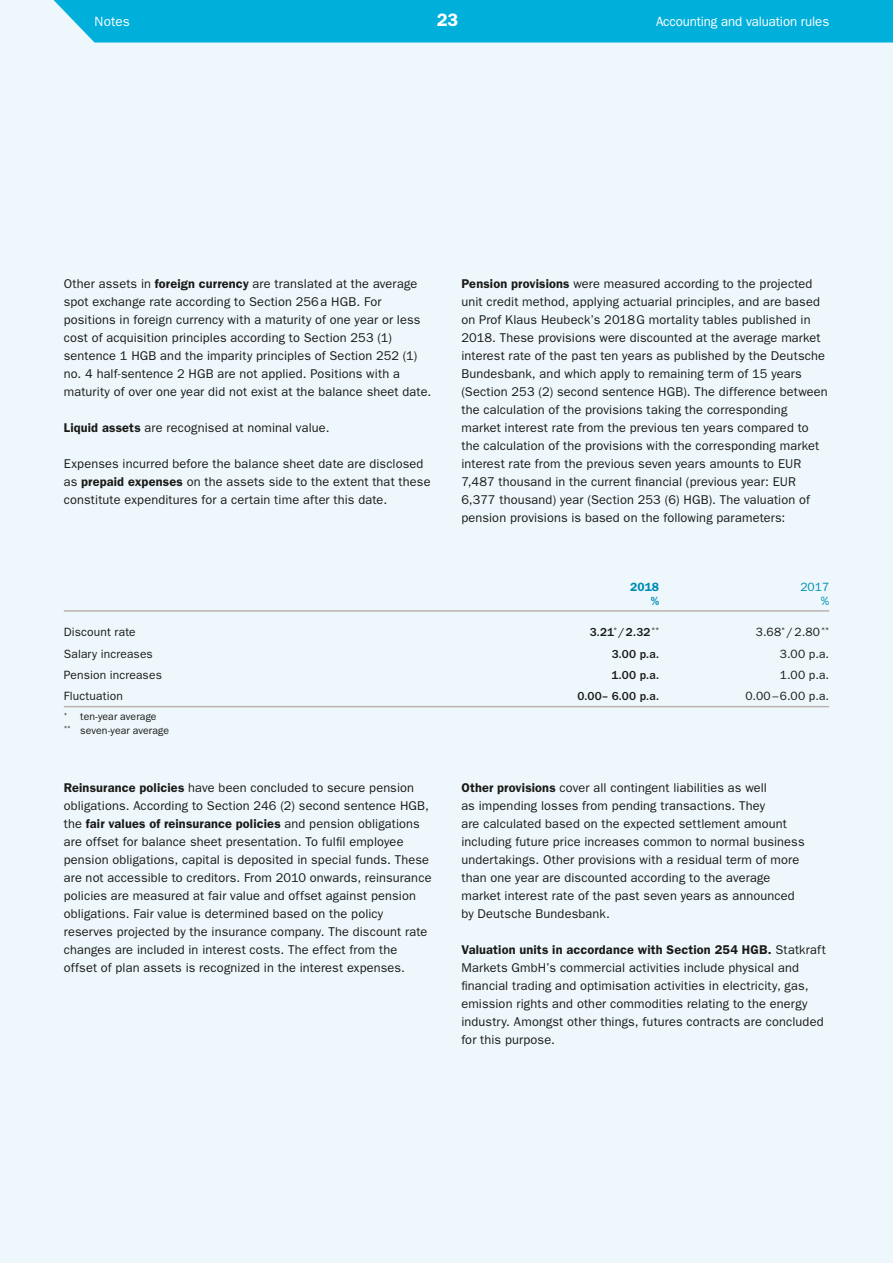
<style>
.page{position:relative;width:893px;height:1263px;background:#eef8fc}
.page>*{position:absolute;margin:0;border:0;box-sizing:border-box;transform-origin:0 0}
.t1{font:600 18px "ITC Franklin Gothic Std";color:#fff}
.t2{font:13.5px "ITC Franklin Gothic Std";letter-spacing:-.01em;color:#fff}
.t3{font:12.75px/18px "ITC Franklin Gothic Std";letter-spacing:.01em;color:#1a1a18}
.t4{font:12px "ITC Franklin Gothic Std";letter-spacing:.015em;color:#1a1a18}
.t5{font:500 12px "ITC Franklin Gothic Std";letter-spacing:.02em;color:#1a1a18}
.t6{font:600 12px/13.8px "ITC Franklin Gothic Std";color:#008cb6;text-align:right}
.t7{font:12px/13.8px "ITC Franklin Gothic Std";color:#008cb6;text-align:right}
.t8{font:10.5px/13.5px "ITC Franklin Gothic Std";letter-spacing:.005em;color:#1a1a18}
.s1{font-weight:600}
</style>
<div class="page">
<div style="left:53px;top:0;width:840px;height:43px;background:#00b0db"></div>
<hr style="left:64px;top:610px;width:425px;height:2px;background:#bab3af">
<hr style="left:489px;top:610px;width:170px;height:2px;background:#bab3af">
<hr style="left:659px;top:610px;width:170px;height:2px;background:#bab3af">
<hr style="left:64px;top:706px;width:425px;height:1px;background:#bab3af">
<hr style="left:489px;top:706px;width:170px;height:1px;background:#bab3af">
<hr style="left:659px;top:706px;width:170px;height:1px;background:#bab3af">
<p class="t2" style="left:95px;top:14px;width:37px">Notes</p>
<h1 class="t1" style="left:437px;top:10px;width:23px">23</h1>
<p class="t2" style="left:656px;top:14px;width:175px">Accounting and valuation rules</p>
<p class="t3" style="left:64px;top:275px;width:369px">Other assets in <span class="s1">foreign currency</span> are translated at the average spot exchange rate according to Section 256a HGB. For positions in foreign currency with a maturity of one year or less cost of acquisition principles according to Section 253 (1) sentence 1 HGB and the imparity principles of Section 252 (1) no. 4 half-sentence 2 HGB are not applied. Positions with a maturity of over one year did not exist at the balance sheet date.</p>
<p class="t3" style="left:64px;top:419px;width:267px"><span class="s1">Liquid assets</span> are recognised at nominal value.</p>
<p class="t3" style="left:64px;top:455px;width:368px">Expenses incurred before the balance sheet date are disclosed as <span class="s1">prepaid expenses</span> on the assets side to the extent that these constitute expenditures for a certain time after this date.</p>
<p class="t3" style="left:461px;top:275px;width:368px"><span class="s1">Pension provisions</span> were measured according to the projected unit credit method, applying actuarial principles, and are based on Prof Klaus Heubeck’s 2018G mortality tables published in 2018. These provisions were discounted at the average market interest rate of the past ten years as published by the Deutsche Bundesbank, and which apply to remaining term of 15 years (Section 253 (2) second sentence HGB). The difference between the calculation of the provisions taking the corresponding market interest rate from the previous ten years compared to the calculation of the provisions with the corresponding market interest rate from the previous seven years amounts to EUR 7,487 thousand in the current financial (previous year: EUR 6,377 thousand) year (Section 253 (6) HGB). The valuation of pension provisions is based on the following parameters:</p>
<p class="t6" style="left:630px;top:580px;width:30px">2018 %</p>
<p class="t7" style="left:800px;top:580px;width:30px">2017 %</p>
<p class="t4" style="left:64px;top:625px;width:73px">Discount rate</p>
<p class="t5" style="left:590px;top:626px;width:71px">3.21<sup>*</sup> /2.32<sup>**</sup></p>
<p class="t4" style="left:756px;top:625px;width:75px">3.68<sup>*</sup> /2.80<sup>**</sup></p>
<p class="t4" style="left:64px;top:647px;width:91px">Salary increases</p>
<p class="t5" style="left:612px;top:647px;width:49px">3.00 p.a.</p>
<p class="t4" style="left:780px;top:647px;width:51px">3.00 p.a.</p>
<p class="t4" style="left:64px;top:668px;width:100px">Pension increases</p>
<p class="t5" style="left:611px;top:668px;width:49px">1.00 p.a.</p>
<p class="t4" style="left:780px;top:668px;width:51px">1.00 p.a.</p>
<p class="t4" style="left:64px;top:689px;width:61px">Fluctuation</p>
<p class="t5" style="left:577px;top:689px;width:83px">0.00– 6.00 p.a.</p>
<p class="t4" style="left:745px;top:689px;width:85px">0.00–6.00 p.a.</p>
<p class="t8" style="left:64px;top:710px;width:107px"><sup>*</sup> ten-year average<br><sup>**</sup> seven-year average</p>
<p class="t3" style="left:64px;top:779px;width:369px"><span class="s1">Reinsurance policies</span> have been concluded to secure pension obligations. According to Section 246 (2) second sentence HGB, the <span class="s1">fair values of reinsurance policies</span> and pension obligations are offset for balance sheet presentation. To fulfil employee pension obligations, capital is deposited in special funds. These are not accessible to creditors. From 2010 onwards, reinsurance policies are measured at fair value and offset against pension obligations. Fair value is determined based on the policy reserves projected by the insurance company. The discount rate changes are included in interest costs. The effect from the offset of plan assets is recognized in the interest expenses.</p>
<p class="t3" style="left:461px;top:779px;width:345px"><span class="s1">Other provisions</span> cover all contingent liabilities as well<br>as impending losses from pending transactions. They<br>are calculated based on the expected settlement amount including future price increases common to normal business undertakings. Other provisions with a residual term of more than one year are discounted according to the average market interest rate of the past seven years as announced by Deutsche Bundesbank.</p>
<p class="t3" style="left:461px;top:941px;width:366px"><span class="s1">Valuation units in accordance with Section 254 HGB.</span> Statkraft Markets GmbH’s commercial activities include physical and financial trading and optimisation activities in electricity, gas, emission rights and other commodities relating to the energy industry. Amongst other things, futures contracts are concluded for this purpose.</p>
</div>
